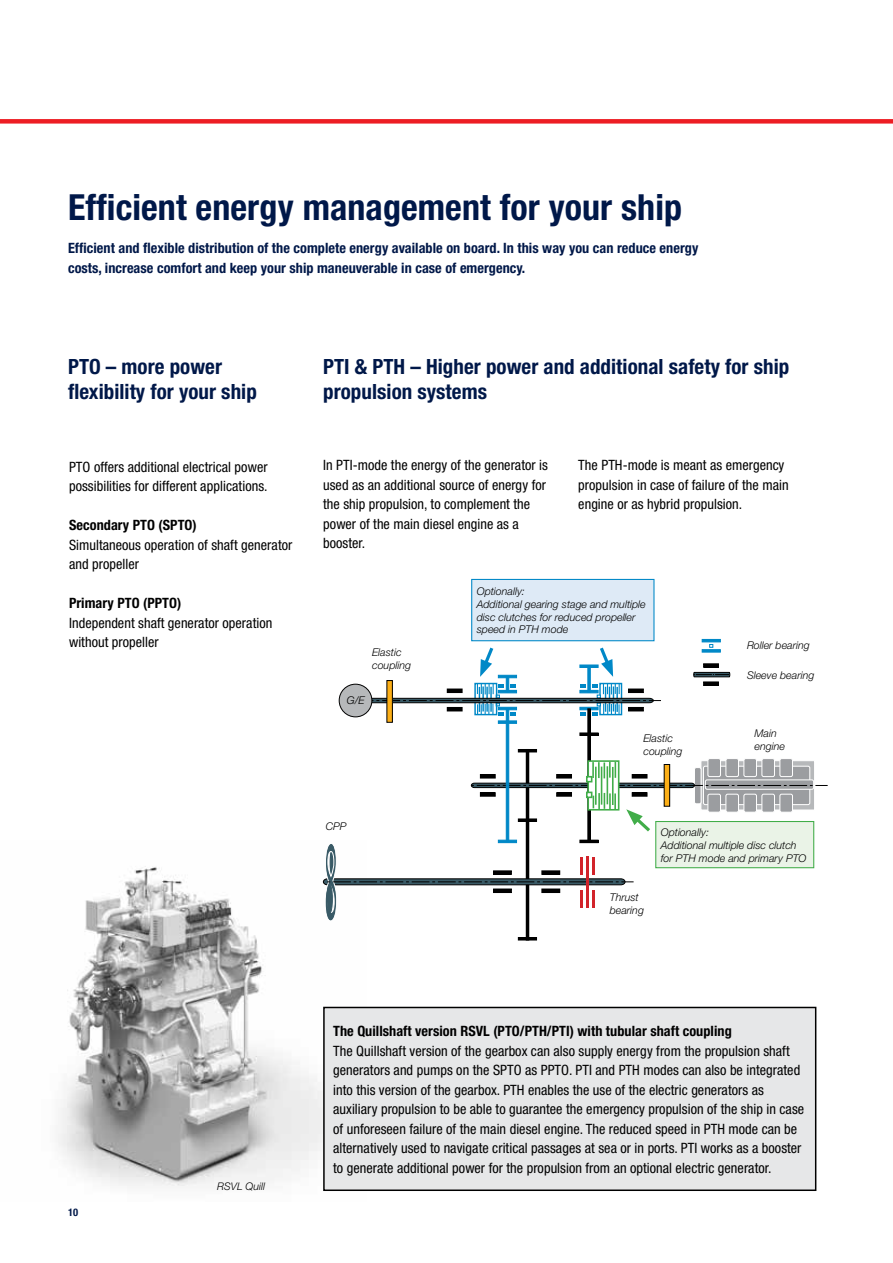
<style>
.page{position:relative;width:893px;height:1263px;background:#fff}
.page>*{position:absolute;margin:0;border:0;box-sizing:border-box;transform-origin:0 0}
.t1{font:700 condensed 36px "Helvetica Neue LT";letter-spacing:.005em;color:#001849}
.t2{font:700 condensed 21px/25.2px "Helvetica Neue LT";letter-spacing:.005em;color:#001849}
.t3{font:condensed 14.25px/19.5px "Helvetica Neue LT";letter-spacing:.005em;color:#000}
.t4{font:700 condensed 14.25px/19.5px "Helvetica Neue LT";letter-spacing:.005em;color:#001849}
.t5{font:700 condensed 14.25px "Helvetica Neue LT";letter-spacing:.005em;color:#000}
.t6{font:italic 300 10.65px/12.8px "Helvetica Neue LT";color:#000}
.t7{font:italic 300 10.5px "Helvetica Neue LT";letter-spacing:.005em;color:#000}
.t8{font:700 condensed 10.5px "Helvetica Neue LT";color:#001849}
</style>
<div class="page">
<img style="left:58px;top:866px;width:309px;height:320px">
<div style="left:708px;top:758px;width:12px;height:18px;background:#9b9da0;border-radius:2px"></div>
<div style="left:708px;top:758px;width:13px;height:19px;border:1px solid #fff;border-radius:2px"></div>
<div style="left:726px;top:758px;width:12px;height:18px;background:#9b9da0;border-radius:2px"></div>
<div style="left:726px;top:758px;width:13px;height:19px;border:1px solid #fff;border-radius:2px"></div>
<div style="left:744px;top:758px;width:12px;height:18px;background:#9b9da0;border-radius:2px"></div>
<div style="left:744px;top:758px;width:13px;height:19px;border:1px solid #fff;border-radius:2px"></div>
<div style="left:762px;top:758px;width:12px;height:18px;background:#9b9da0;border-radius:2px"></div>
<div style="left:762px;top:758px;width:13px;height:19px;border:1px solid #fff;border-radius:2px"></div>
<div style="left:780px;top:758px;width:12px;height:18px;background:#9b9da0;border-radius:2px"></div>
<div style="left:780px;top:758px;width:13px;height:19px;border:1px solid #fff;border-radius:2px"></div>
<div style="left:526px;top:749px;width:3px;height:191px;border:1px solid #000"></div>
<div style="left:518px;top:749px;width:19px;height:3px;border:1px solid #000"></div>
<div style="left:518px;top:937px;width:19px;height:3px;border:1px solid #000"></div>
<svg style="left:323px;top:842px;width:311px;height:80px"></svg>
<div style="left:493px;top:889px;width:19px;height:4px;border:1px solid #000"></div>
<div style="left:542px;top:889px;width:18px;height:4px;border:1px solid #000"></div>
<div style="left:493px;top:871px;width:19px;height:3px;border:1px solid #000"></div>
<div style="left:542px;top:871px;width:18px;height:3px;border:1px solid #000"></div>
<div style="left:498px;top:675px;width:19px;height:3px;background:#0088c7;border:1px solid #0088c7"></div>
<div style="left:506px;top:676px;width:3px;height:16px;background:#0088c7;border:1px solid #0088c7"></div>
<svg style="left:498px;top:720px;width:19px;height:4px"></svg>
<div style="left:506px;top:708px;width:3px;height:134px;background:#0088c7;border:1px solid #0088c7"></div>
<div style="left:498px;top:840px;width:19px;height:3px;background:#0088c7;border:1px solid #0088c7"></div>
<svg style="left:587px;top:668px;width:4px;height:15px"></svg>
<svg style="left:579px;top:664px;width:18px;height:4px"></svg>
<div style="left:587px;top:708px;width:4px;height:134px;border:1px solid #000"></div>
<div style="left:579px;top:732px;width:20px;height:4px;border:1px solid #000"></div>
<div style="left:579px;top:840px;width:20px;height:3px;border:1px solid #000"></div>
<svg style="left:350px;top:683px;width:311px;height:32px"></svg>
<div style="left:387px;top:680px;width:5px;height:42px;background:#fcaf17"></div>
<div style="left:387px;top:680px;width:6px;height:42px;border:1px solid #000"></div>
<div style="left:339px;top:684px;width:33px;height:33px;background:#b6b8ba;border-radius:50%"></div>
<div style="left:339px;top:684px;width:33px;height:33px;border:1px solid #000;border-radius:50%"></div>
<svg style="left:597px;top:647px;width:16px;height:30px"></svg>
<svg style="left:480px;top:647px;width:14px;height:30px"></svg>
<div style="left:472px;top:579px;width:182px;height:62px;background:#deeaf6"></div>
<div style="left:471px;top:579px;width:183px;height:62px;border:1px solid #0088c7"></div>
<div style="left:656px;top:821px;width:158px;height:47px;background:#eaf3e7"></div>
<div style="left:655px;top:821px;width:159px;height:47px;border:1px solid #41ad49"></div>
<svg style="left:587px;top:760px;width:32px;height:2px"></svg>
<svg style="left:471px;top:762px;width:357px;height:73px"></svg>
<svg style="left:586px;top:791px;width:6px;height:7px"></svg>
<hr style="left:592px;top:890px;width:3px;height:18px;background:#d2232a">
<hr style="left:592px;top:857px;width:3px;height:17px;background:#d2232a">
<hr style="left:580px;top:890px;width:3px;height:18px;background:#d2232a">
<hr style="left:580px;top:857px;width:3px;height:17px;background:#d2232a">
<hr style="left:586px;top:857px;width:3px;height:51px;background:#d2232a">
<svg style="left:709px;top:644px;width:4px;height:4px"></svg>
<svg style="left:694px;top:672px;width:36px;height:5px"></svg>
<div style="left:703px;top:682px;width:16px;height:4px;border:1px solid #000"></div>
<div style="left:703px;top:664px;width:16px;height:3px;border:1px solid #000"></div>
<svg style="left:702px;top:649px;width:19px;height:4px"></svg>
<hr style="left:702px;top:639px;width:19px;height:3px;background:#0088c7">
<div style="left:0;top:119px;width:893px;height:5px;background:#ed1d24"></div>
<div style="left:324px;top:1007px;width:492px;height:183px;background:#e6e7e8"></div>
<div style="left:323px;top:1007px;width:493px;height:184px;border:2px solid #000"></div>
<h1 class="t1" style="left:68px;top:185px;width:616px">Efficient energy management for your ship</h1>
<p class="t4" style="left:68px;top:238px;width:632px">Efficient and flexible distribution of the complete energy available on board. In this way you can reduce energy costs, increase comfort and keep your ship maneuverable in case of emergency.</p>
<h2 class="t2" style="left:68px;top:353px;width:190px">PTO – more power flexibility for your ship</h2>
<p class="t3" style="left:69px;top:457px;width:200px">PTO offers additional electrical power possibilities for different applications.</p>
<p class="t5" style="left:69px;top:516px;width:129px">Secondary PTO (SPTO)</p>
<p class="t3" style="left:69px;top:535px;width:225px">Simultaneous operation of shaft generator and propeller</p>
<p class="t5" style="left:69px;top:594px;width:114px">Primary PTO (PPTO)</p>
<p class="t3" style="left:69px;top:613px;width:205px">Independent shaft generator operation without propeller</p>
<h2 class="t2" style="left:323px;top:353px;width:468px">PTI &amp; PTH – Higher power and additional safety for ship propulsion systems</h2>
<p class="t3" style="left:323px;top:456px;width:226px">In PTI-mode the energy of the generator is used as an additional source of energy for the ship propulsion, to complement the power of the main diesel engine as a booster.</p>
<p class="t3" style="left:578px;top:456px;width:212px">The PTH-mode is meant as emergency propulsion in case of failure of the main engine or as hybrid propulsion.</p>
<p class="t6" style="left:372px;top:646px;width:40px">Elastic coupling</p>
<p class="t6" style="left:347px;top:694px;width:19px">G/E</p>
<p class="t6" style="left:326px;top:819px;width:22px">CPP</p>
<p class="t6" style="left:477px;top:585px;width:170px">Optionally:<br>Additional gearing stage and multiple disc clutches for reduced propeller speed in PTH mode</p>
<p class="t6" style="left:643px;top:732px;width:40px">Elastic coupling</p>
<p class="t6" style="left:747px;top:639px;width:64px">Roller bearing</p>
<p class="t6" style="left:747px;top:669px;width:69px">Sleeve bearing</p>
<p class="t6" style="left:754px;top:727px;width:32px">Main engine</p>
<p class="t6" style="left:610px;top:891px;width:36px">Thrust bearing</p>
<p class="t6" style="left:661px;top:826px;width:147px">Optionally:<br>Additional multiple disc clutch for PTH mode and primary PTO</p>
<p class="t8" style="left:68px;top:1206px;width:12px">10</p>
<p class="t7" style="left:217px;top:1179px;width:49px">RSVL Quill</p>
<p class="t5" style="left:333px;top:1022px;width:400px">The Quillshaft version RSVL (PTO/PTH/PTI) with tubular shaft coupling</p>
<p class="t3" style="left:333px;top:1041px;width:472px">The Quillshaft version of the gearbox can also supply energy from the propulsion shaft generators and pumps on the SPTO as PPTO. PTI and PTH modes can also be integrated into this version of the gearbox. PTH enables the use of the electric generators as auxiliary propulsion to be able to guarantee the emergency propulsion of the ship in case of unforeseen failure of the main diesel engine. The reduced speed in PTH mode can be alternatively used to navigate critical passages at sea or in ports. PTI works as a booster to generate additional power for the propulsion from an optional electric generator.</p>
</div>
